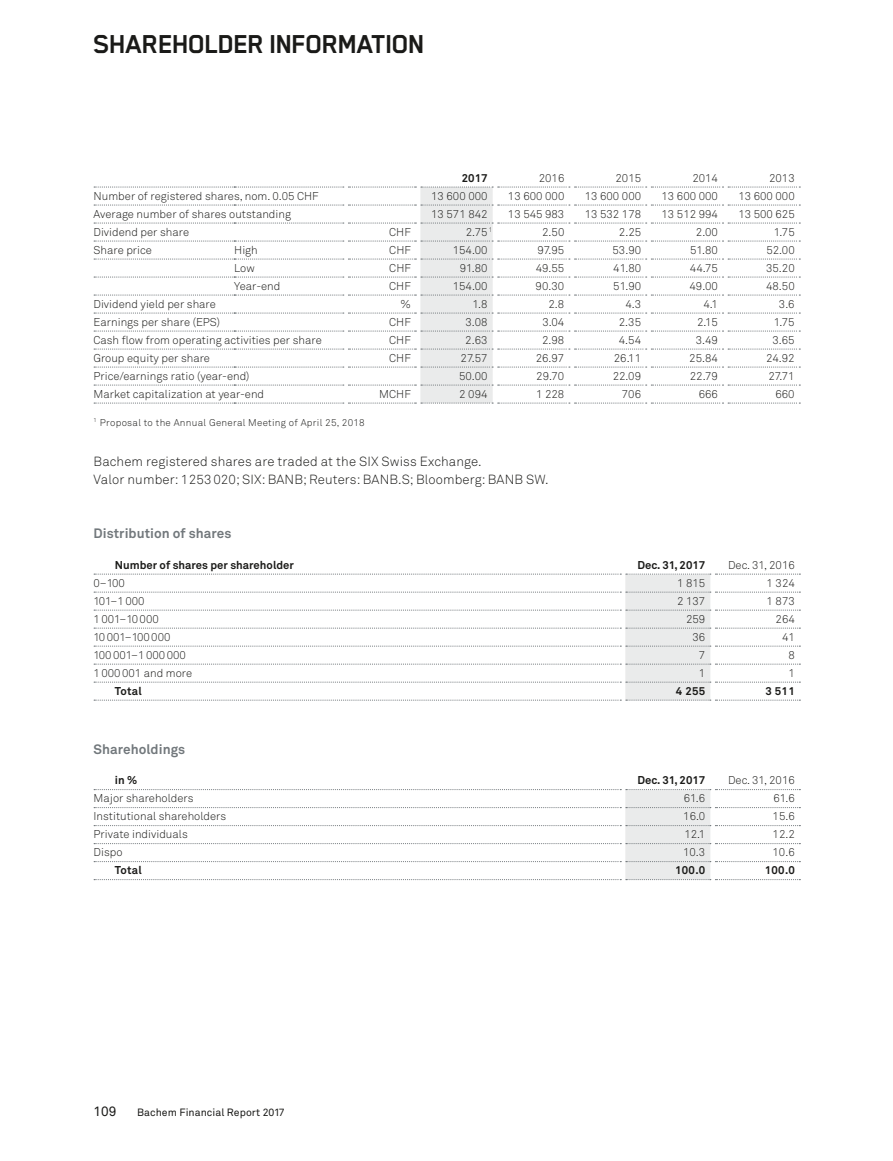
<style>
.page{position:relative;width:893px;height:1161px;background:#fff}
.page>*{position:absolute;margin:0;border:0;box-sizing:border-box;transform-origin:0 0}
.t1{font:700 30px "Blender Pro";letter-spacing:-.04em;color:#1a1a18}
.t2{font:700 13.5px "Akkurat Pro";letter-spacing:.005em;color:#72787c}
.t3{font:13.5px "Akkurat Pro";color:#1a1a18}
.t4{font:13.2px/18px "Akkurat Light Pro";letter-spacing:.01em;color:#1a1a18}
.t5{font:11.25px "Akkurat Light Pro";color:#1a1a18}
.t6{font:700 11.25px "Akkurat Pro";color:#1a1a18}
.t7{font:10.5px "Akkurat Pro";letter-spacing:.005em;color:#1a1a18}
.t8{font:9.75px "Akkurat Light Pro";letter-spacing:.03em;color:#1a1a18}
</style>
<div class="page">
<svg style="left:94px;top:186px;width:706px;height:218px"></svg>
<svg style="left:94px;top:573px;width:706px;height:128px"></svg>
<svg style="left:94px;top:789px;width:706px;height:91px"></svg>
<hr style="left:0;top:0;width:1px;height:1161px;background:#f6f6f6">
<h1 class="t1" style="left:94px;top:28px;width:333px">SHAREHOLDER INFORMATION</h1>
<p class="t6" style="left:462px;top:171px;width:27px">2017</p>
<p class="t5" style="left:539px;top:171px;width:27px">2016</p>
<p class="t5" style="left:615px;top:171px;width:27px">2015</p>
<p class="t5" style="left:692px;top:171px;width:27px">2014</p>
<p class="t5" style="left:769px;top:171px;width:27px">2013</p>
<p class="t5" style="left:94px;top:189px;width:227px">Number of registered shares, nom. 0.05 CHF</p>
<p class="t5" style="left:431px;top:189px;width:58px">13 600 000</p>
<p class="t5" style="left:508px;top:189px;width:58px">13 600 000</p>
<p class="t5" style="left:585px;top:189px;width:58px">13 600 000</p>
<p class="t5" style="left:661px;top:189px;width:58px">13 600 000</p>
<p class="t5" style="left:738px;top:189px;width:58px">13 600 000</p>
<p class="t5" style="left:94px;top:207px;width:199px">Average number of shares outstanding</p>
<p class="t5" style="left:431px;top:207px;width:58px">13 571 842</p>
<p class="t5" style="left:508px;top:207px;width:58px">13 545 983</p>
<p class="t5" style="left:585px;top:207px;width:58px">13 532 178</p>
<p class="t5" style="left:661px;top:207px;width:58px">13 512 994</p>
<p class="t5" style="left:738px;top:207px;width:58px">13 500 625</p>
<p class="t5" style="left:94px;top:225px;width:97px">Dividend per share</p>
<p class="t5" style="left:389px;top:225px;width:23px">CHF</p>
<p class="t5" style="left:466px;top:225px;width:28px">2.75 <sup>1</sup></p>
<p class="t5" style="left:542px;top:225px;width:24px">2.50</p>
<p class="t5" style="left:619px;top:225px;width:24px">2.25</p>
<p class="t5" style="left:696px;top:225px;width:23px">2.00</p>
<p class="t5" style="left:774px;top:225px;width:22px">1.75</p>
<p class="t5" style="left:94px;top:243px;width:60px">Share price</p>
<p class="t5" style="left:234px;top:243px;width:25px">High</p>
<p class="t5" style="left:389px;top:243px;width:23px">CHF</p>
<p class="t5" style="left:453px;top:243px;width:36px">154.00</p>
<p class="t5" style="left:537px;top:243px;width:28px">97.95</p>
<p class="t5" style="left:612px;top:243px;width:30px">53.90</p>
<p class="t5" style="left:690px;top:243px;width:29px">51.80</p>
<p class="t5" style="left:766px;top:243px;width:30px">52.00</p>
<p class="t5" style="left:234px;top:261px;width:22px">Low</p>
<p class="t5" style="left:389px;top:261px;width:23px">CHF</p>
<p class="t5" style="left:460px;top:261px;width:29px">91.80</p>
<p class="t5" style="left:536px;top:261px;width:30px">49.55</p>
<p class="t5" style="left:613px;top:261px;width:29px">41.80</p>
<p class="t5" style="left:690px;top:261px;width:30px">44.75</p>
<p class="t5" style="left:766px;top:261px;width:30px">35.20</p>
<p class="t5" style="left:234px;top:279px;width:48px">Year-end</p>
<p class="t5" style="left:389px;top:279px;width:23px">CHF</p>
<p class="t5" style="left:453px;top:279px;width:36px">154.00</p>
<p class="t5" style="left:536px;top:279px;width:30px">90.30</p>
<p class="t5" style="left:613px;top:279px;width:29px">51.90</p>
<p class="t5" style="left:689px;top:279px;width:30px">49.00</p>
<p class="t5" style="left:766px;top:279px;width:30px">48.50</p>
<p class="t5" style="left:94px;top:297px;width:124px">Dividend yield per share</p>
<p class="t5" style="left:400px;top:297px;width:12px">%</p>
<p class="t5" style="left:472px;top:297px;width:17px">1.8</p>
<p class="t5" style="left:549px;top:297px;width:17px">2.8</p>
<p class="t5" style="left:625px;top:297px;width:17px">4.3</p>
<p class="t5" style="left:703px;top:297px;width:16px">4.1</p>
<p class="t5" style="left:779px;top:297px;width:17px">3.6</p>
<p class="t5" style="left:93px;top:315px;width:128px">Earnings per share (EPS)</p>
<p class="t5" style="left:389px;top:315px;width:23px">CHF</p>
<p class="t5" style="left:466px;top:315px;width:23px">3.08</p>
<p class="t5" style="left:542px;top:315px;width:23px">3.04</p>
<p class="t5" style="left:619px;top:315px;width:24px">2.35</p>
<p class="t5" style="left:697px;top:315px;width:22px">2.15</p>
<p class="t5" style="left:774px;top:315px;width:22px">1.75</p>
<p class="t5" style="left:93px;top:333px;width:230px">Cash flow from operating activities per share</p>
<p class="t5" style="left:389px;top:333px;width:23px">CHF</p>
<p class="t5" style="left:465px;top:333px;width:24px">2.63</p>
<p class="t5" style="left:542px;top:333px;width:24px">2.98</p>
<p class="t5" style="left:619px;top:333px;width:24px">4.54</p>
<p class="t5" style="left:696px;top:333px;width:24px">3.49</p>
<p class="t5" style="left:772px;top:333px;width:24px">3.65</p>
<p class="t5" style="left:93px;top:351px;width:118px">Group equity per share</p>
<p class="t5" style="left:389px;top:351px;width:23px">CHF</p>
<p class="t5" style="left:461px;top:351px;width:28px">27.57</p>
<p class="t5" style="left:536px;top:351px;width:30px">26.97</p>
<p class="t5" style="left:614px;top:351px;width:29px">26.11</p>
<p class="t5" style="left:689px;top:351px;width:30px">25.84</p>
<p class="t5" style="left:766px;top:351px;width:30px">24.92</p>
<p class="t5" style="left:93px;top:369px;width:158px">Price/earnings ratio (year-end)</p>
<p class="t5" style="left:459px;top:369px;width:30px">50.00</p>
<p class="t5" style="left:536px;top:369px;width:30px">29.70</p>
<p class="t5" style="left:613px;top:369px;width:30px">22.09</p>
<p class="t5" style="left:690px;top:369px;width:30px">22.79</p>
<p class="t5" style="left:768px;top:369px;width:28px">27.71</p>
<p class="t5" style="left:93px;top:387px;width:172px">Market capitalization at year-end</p>
<p class="t5" style="left:379px;top:387px;width:33px">MCHF</p>
<p class="t5" style="left:459px;top:387px;width:30px">2 094</p>
<p class="t5" style="left:536px;top:387px;width:30px">1 228</p>
<p class="t5" style="left:622px;top:387px;width:21px">706</p>
<p class="t5" style="left:699px;top:387px;width:21px">666</p>
<p class="t5" style="left:775px;top:387px;width:21px">660</p>
<p class="t8" style="left:94px;top:416px;width:273px"><sup>1</sup> Proposal to the Annual General Meeting of April 25, 2018</p>
<p class="t4" style="left:94px;top:453px;width:457px">Bachem registered shares are traded at the SIX Swiss Exchange.<br>Valor number: 1253 020; SIX: BANB; Reuters: BANB.S; Bloomberg: BANB SW.</p>
<p class="t2" style="left:94px;top:525px;width:139px">Distribution of shares</p>
<p class="t6" style="left:115px;top:558px;width:181px">Number of shares per shareholder</p>
<p class="t6" style="left:637px;top:558px;width:69px">Dec. 31, 2017</p>
<p class="t5" style="left:728px;top:558px;width:68px">Dec. 31, 2016</p>
<p class="t5" style="left:94px;top:576px;width:33px">0–100</p>
<p class="t5" style="left:677px;top:576px;width:30px">1 815</p>
<p class="t5" style="left:767px;top:576px;width:30px">1 324</p>
<p class="t5" style="left:94px;top:594px;width:53px">101–1000</p>
<p class="t5" style="left:677px;top:594px;width:30px">2 137</p>
<p class="t5" style="left:767px;top:594px;width:30px">1 873</p>
<p class="t5" style="left:94px;top:612px;width:67px">1001–10000</p>
<p class="t5" style="left:686px;top:612px;width:21px">259</p>
<p class="t5" style="left:776px;top:612px;width:21px">264</p>
<p class="t5" style="left:94px;top:630px;width:78px">10001–100000</p>
<p class="t5" style="left:692px;top:630px;width:14px">36</p>
<p class="t5" style="left:782px;top:630px;width:14px">41</p>
<p class="t5" style="left:94px;top:648px;width:94px">100001–1000000</p>
<p class="t5" style="left:699px;top:648px;width:8px">7</p>
<p class="t5" style="left:788px;top:648px;width:8px">8</p>
<p class="t5" style="left:94px;top:666px;width:100px">1000001 and more</p>
<p class="t5" style="left:699px;top:666px;width:8px">1</p>
<p class="t5" style="left:788px;top:666px;width:8px">1</p>
<p class="t6" style="left:115px;top:684px;width:29px">Total</p>
<p class="t6" style="left:676px;top:684px;width:31px">4 255</p>
<p class="t6" style="left:765px;top:684px;width:31px">3 511</p>
<p class="t2" style="left:94px;top:740px;width:93px">Shareholdings</p>
<p class="t6" style="left:115px;top:773px;width:24px">in %</p>
<p class="t6" style="left:637px;top:773px;width:69px">Dec. 31, 2017</p>
<p class="t5" style="left:728px;top:773px;width:68px">Dec. 31, 2016</p>
<p class="t5" style="left:94px;top:791px;width:102px">Major shareholders</p>
<p class="t5" style="left:684px;top:791px;width:23px">61.6</p>
<p class="t5" style="left:773px;top:791px;width:23px">61.6</p>
<p class="t5" style="left:94px;top:809px;width:134px">Institutional shareholders</p>
<p class="t5" style="left:683px;top:809px;width:23px">16.0</p>
<p class="t5" style="left:773px;top:809px;width:24px">15.6</p>
<p class="t5" style="left:94px;top:827px;width:96px">Private individuals</p>
<p class="t5" style="left:684px;top:827px;width:22px">12.1</p>
<p class="t5" style="left:773px;top:827px;width:24px">12.2</p>
<p class="t5" style="left:94px;top:845px;width:30px">Dispo</p>
<p class="t5" style="left:683px;top:845px;width:24px">10.3</p>
<p class="t5" style="left:772px;top:845px;width:24px">10.6</p>
<p class="t6" style="left:115px;top:863px;width:29px">Total</p>
<p class="t6" style="left:675px;top:863px;width:32px">100.0</p>
<p class="t6" style="left:765px;top:863px;width:32px">100.0</p>
<p class="t3" style="left:94px;top:1104px;width:24px">109</p>
<p class="t7" style="left:137px;top:1106px;width:149px">Bachem Financial Report 2017</p>
</div>
